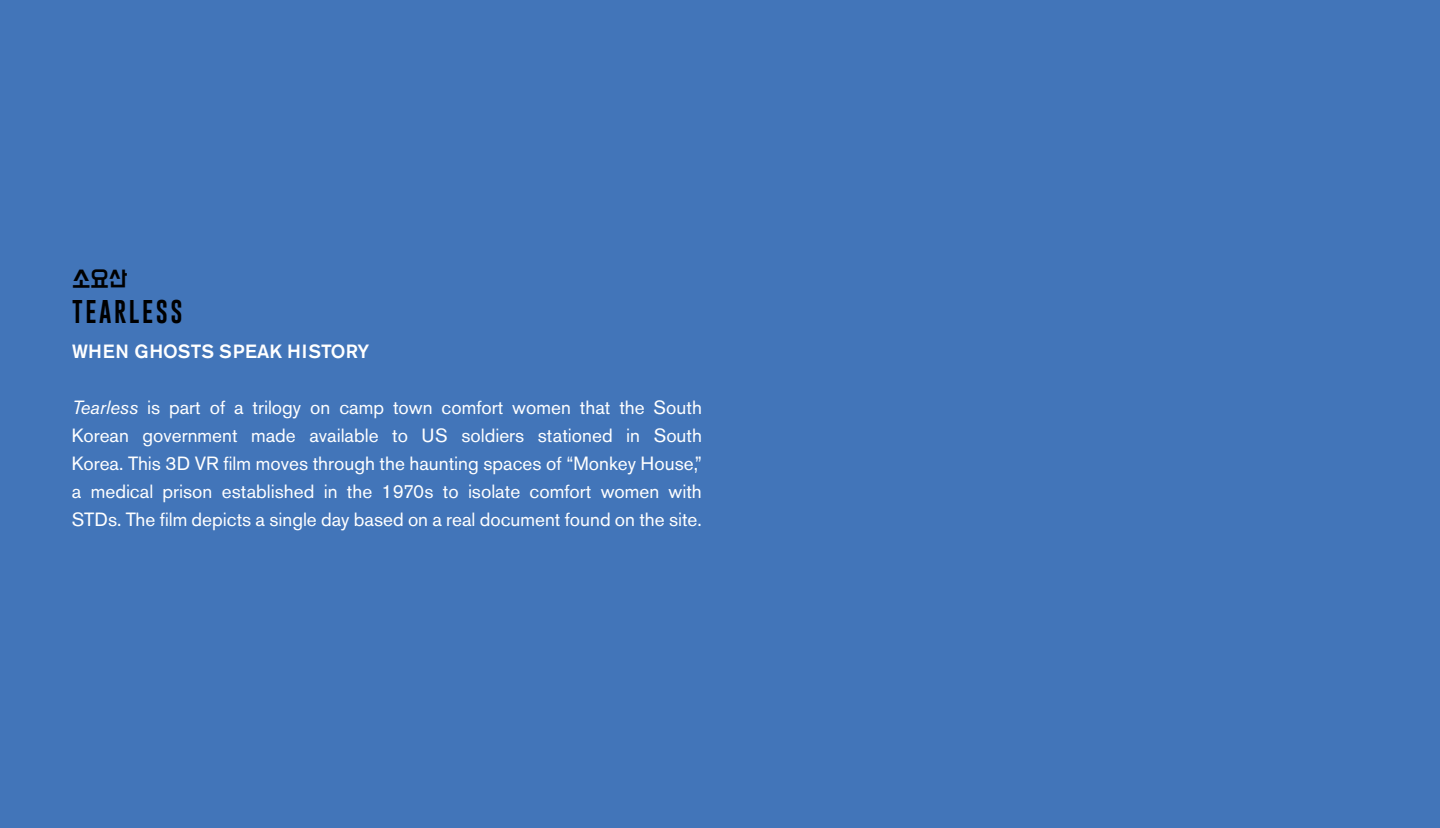
<style>
.page{position:relative;width:1440px;height:828px;background:#4275b9}
.page>*{position:absolute;margin:0;border:0;box-sizing:border-box;transform-origin:0 0}
.t1{font:24px "Gobold";letter-spacing:.11em;color:#000}
.t2{font:24px "Do Hyeon";color:#000}
.t3{font:19px/28px "Akzidenz Grotesk BE";color:#fff;text-align:justify}
.t4{font:500 19px "Akzidenz Grotesk BE";color:#fff}
.s1{font-style:italic}
</style>
<div class="page">
<p class="t2" style="left:72px;top:269px;width:57px">소요산</p>
<p class="t1" style="left:72px;top:296px;width:112px">TEARLESS</p>
<p class="t4" style="left:72px;top:339px;width:299px">WHEN GHOSTS SPEAK HISTORY</p>
<p class="t3" style="left:72px;top:393px;width:632px"><span class="s1">Tearless</span> is part of a trilogy on camp town comfort women that the South Korean government made available to US soldiers stationed in South Korea. This 3D VR film moves through the haunting spaces of “Monkey House,” a medical prison established in the 1970s to isolate comfort women with STDs. The film depicts a single day based on a real document found on the site.</p>
</div>
